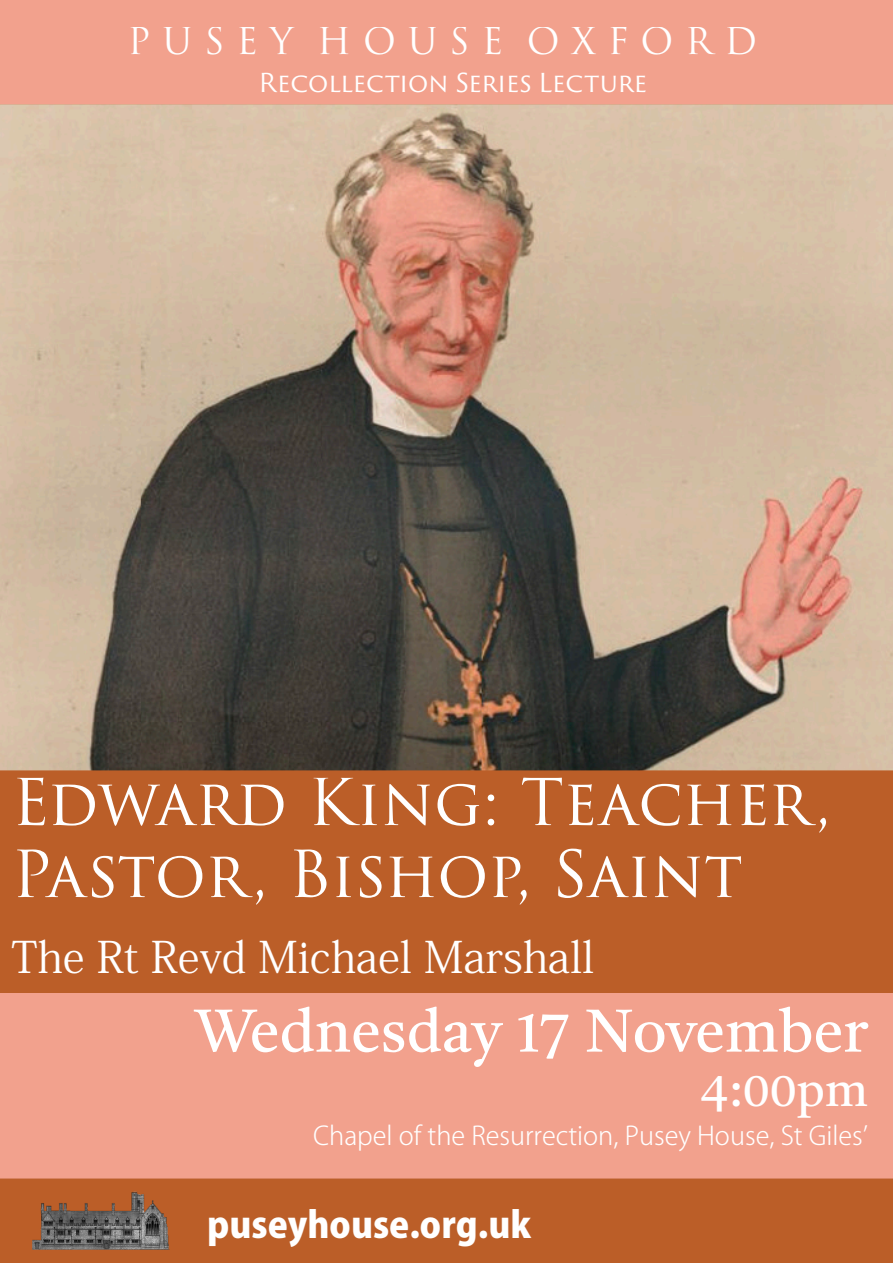
<style>
.page{position:relative;width:893px;height:1263px;background:#fff}
.page>*{position:absolute;margin:0;border:0;box-sizing:border-box;transform-origin:0 0}
.t1{font:63px/72px "Trajan Pro 3";letter-spacing:-.01em;color:#fff}
.t2{font:60px "Tiro Bangla";color:#fff}
.t3{font:48px "Tiro Bangla";color:#fff}
.t4{font:43.5px "Koz Min Pr 6 N";color:#fff}
.t5{font:800 36px "Koz Go Pr 6 N";color:#fff}
.t6{font:36px "Trajan Pro 3";color:#fff}
.t7{font:300 25.5px "Koz Go Pr 6 N";color:#fff}
.t8{font:25.5px "Trajan Sans Pro";letter-spacing:-.005em;color:#fff}
</style>
<div class="page">
<img style="left:0;top:104px;width:893px;height:666px">
<div style="left:0;top:993px;width:893px;height:12px;background:#f2a18d"></div>
<div style="left:0;top:1177px;width:893px;height:86px;background:#bb5e28"></div>
<img style="left:32px;top:1191px;width:138px;height:59px">
<div style="left:0;top:0;width:893px;height:17px;background:#f2a18d"></div>
<div style="left:0;top:1005px;width:893px;height:173px;background:#f2a18d"></div>
<div style="left:0;top:17px;width:893px;height:87px;background:#f2a18d"></div>
<svg style="left:0;top:770px;width:893px;height:6px;background:#b65e2b"></svg>
<div style="left:0;top:776px;width:893px;height:217px;background:#bb5e28"></div>
<div style="left:31px;top:26px;width:823px;height:42px;background:#f2a18d"></div>
<div style="left:30px;top:26px;width:825px;height:43px;border:2px solid #f2a18d"></div>
<p class="t6" style="left:128px;top:16px;width:631px">P U S E Y H O U S E O X F O R D</p>
<p class="t8" style="left:259px;top:65px;width:390px">Recollection Series Lecture</p>
<p class="t1" style="left:11px;top:769px;width:821px">Edward King: Teacher,<br>Pastor, Bishop, Saint</p>
<p class="t4" style="left:11px;top:933px;width:584px">The Rt Revd Michael Marshall</p>
<p class="t2" style="left:195px;top:986px;width:675px">Wednesday 17 November</p>
<p class="t3" style="left:701px;top:1053px;width:169px">4:00pm</p>
<p class="t7" style="left:313px;top:1121px;width:556px">Chapel of the Resurrection, Pusey House, St Giles’</p>
<p class="t5" style="left:207px;top:1204px;width:325px">puseyhouse.org.uk</p>
</div>
